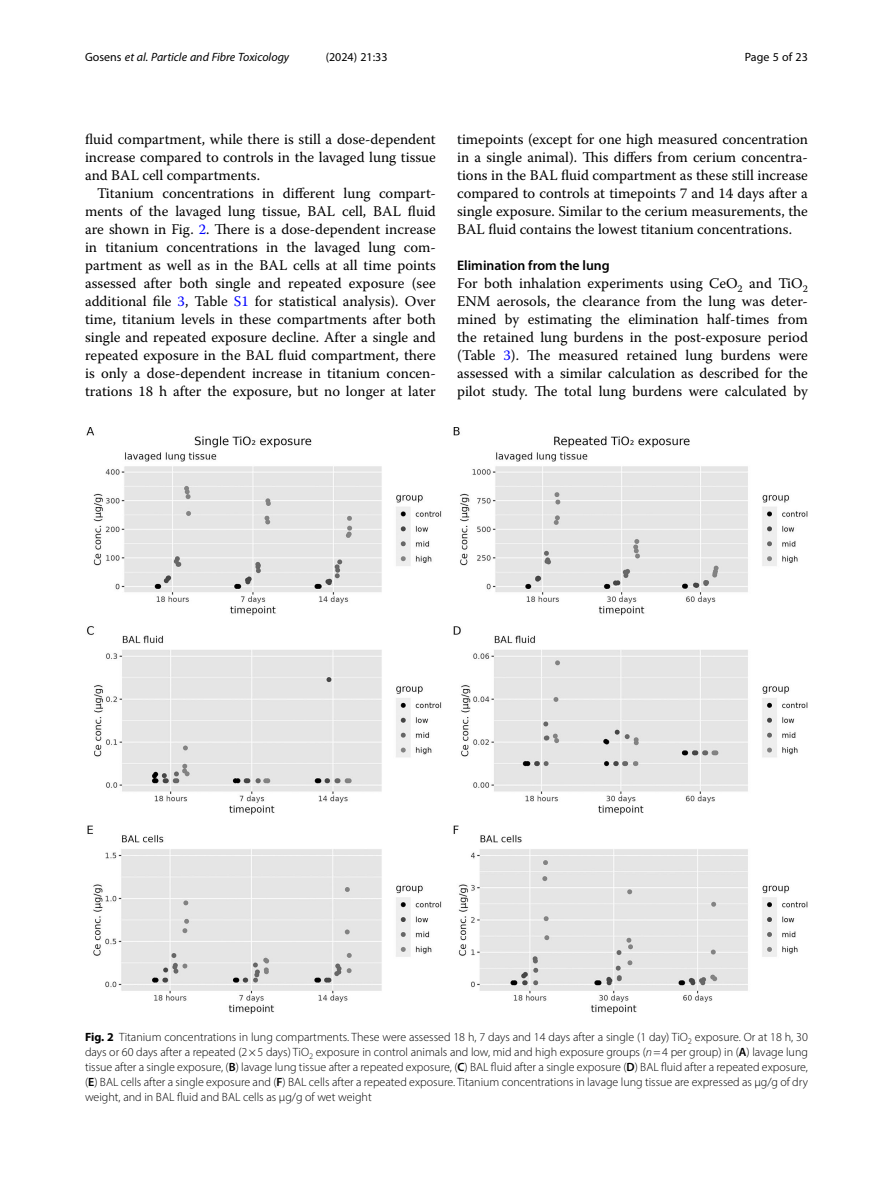
<style>
.page{position:relative;width:893px;height:1191px;background:#fff}
.page>*{position:absolute;margin:0;border:0;box-sizing:border-box;transform-origin:0 0}
.Body_Text_Indent{font:14.7px/18px "Warnock Pro";color:#000;text-align:justify}
.Body_Text{font:14.7px/18px "Warnock Pro";color:#000;text-align:justify}
.Head_2{font:600 13.8px "Myriad Pro";color:#000}
.Figure_Caption{font:300 12px/15px "Myriad Pro";color:#000;text-align:justify}
.t1{font:italic 12px "Myriad Pro";color:#000}
.t2{font:12px "Myriad Pro";color:#000}
.s1{font-style:normal}
.s2{color:#00f}
.s3{font-weight:700}
.s4{font-style:italic}
.s5{font-weight:600}
</style>
<div class="page">
<img style="left:86px;top:428px;width:722px;height:586px">
<p class="t1" style="left:85px;top:50px;width:206px"><span class="s1">Gosens</span> et al. Particle and Fibre Toxicology</p>
<p class="t2" style="left:326px;top:50px;width:63px">(2024) 21:33</p>
<p class="t2" style="left:745px;top:50px;width:65px">Page 5 of 23</p>
<p class="Body_Text" style="left:85px;top:130px;width:352px">fluid compartment, while there is still a dose-dependent increase compared to controls in the lavaged lung tissue and BAL cell compartments.</p>
<p class="Body_Text_Indent" style="left:85px;top:184px;width:352px;text-indent:12px">Titanium concentrations in different lung compart&shy;ments of the lavaged lung tissue, BAL cell, BAL fluid are shown in Fig. <span class="s2">2</span>. There is a dose-dependent increase in titanium concentrations in the lavaged lung com&shy;partment as well as in the BAL cells at all time points assessed after both single and repeated exposure (see additional file <span class="s2">3</span>, Table <span class="s2">S1</span> for statistical analysis). Over time, titanium levels in these compartments after both single and repeated exposure decline. After a single and repeated exposure in the BAL fluid compartment, there is only a dose-dependent increase in titanium concen&shy;trations 18 h after the exposure, but no longer at later</p>
<p class="Body_Text_Indent" style="left:457px;top:130px;width:352px">timepoints (except for one high measured concentration in a single animal). This differs from cerium concentra&shy;tions in the BAL fluid compartment as these still increase compared to controls at timepoints 7 and 14 days after a single exposure. Similar to the cerium measurements, the BAL fluid contains the lowest titanium concentrations.</p>
<p class="Head_2" style="left:457px;top:257px;width:154px">Elimination from the lung</p>
<p class="Body_Text" style="left:457px;top:274px;width:352px">For both inhalation experiments using CeO<sub>2</sub> and TiO<sub>2<br></sub>ENM aerosols, the clearance from the lung was deter&shy;mined by estimating the elimination half-times from the retained lung burdens in the post-exposure period (Table <span class="s2">3</span>). The measured retained lung burdens were assessed with a similar calculation as described for the pilot study. The total lung burdens were calculated by</p>
<p class="Figure_Caption" style="left:85px;top:1029px;width:724px"><span class="s3">Fig. 2</span> Titanium concentrations in lung compartments. These were assessed 18 h, 7 days and 14 days after a single (1 day) TiO<sub>2</sub> exposure. Or at 18 h, 30 days or 60 days after a repeated (2×5 days) TiO<sub>2</sub> exposure in control animals and low, mid and high exposure groups (<span class="s4">n</span>=4 per group) in (<span class="s5">A</span>) lavage lung tissue after a single exposure, (<span class="s5">B</span>) lavage lung tissue after a repeated exposure, (<span class="s5">C</span>) BAL fluid after a single exposure (<span class="s5">D</span>) BAL fluid after a repeated exposure, (<span class="s5">E</span>) BAL cells after a single exposure and (<span class="s5">F</span>) BAL cells after a repeated exposure. Titanium concentrations in lavage lung tissue are expressed as µg/g of dry weight, and in BAL fluid and BAL cells as µg/g of wet weight</p>
</div>
